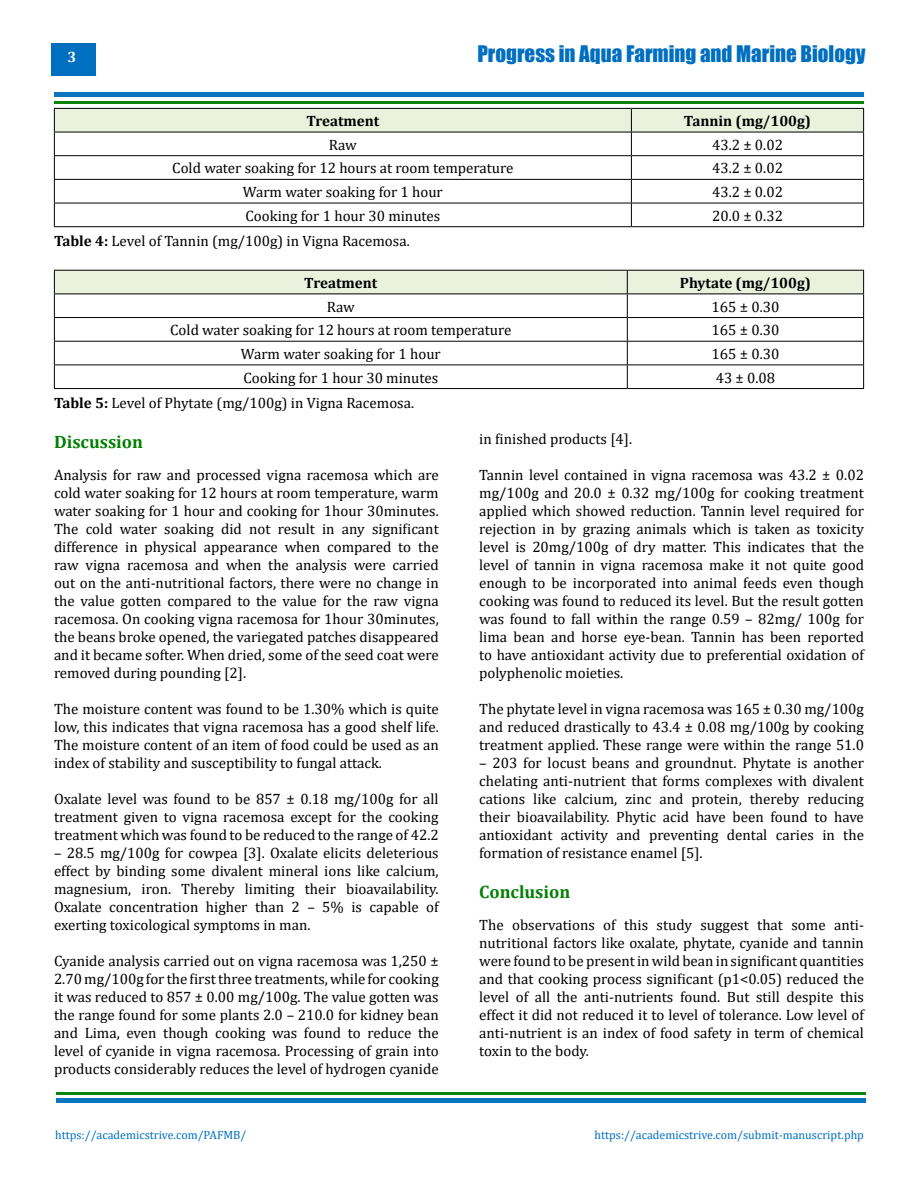
<style>
.page{position:relative;width:918px;height:1188px;background:#fff}
.page>*{position:absolute;margin:0;border:0;box-sizing:border-box;transform-origin:0 0}
.t1{font:21px "Impact";color:#006fc0}
.t2{font:700 18px "Cambria";color:#007f01}
.t3{font:15px/18px "Cambria";color:#000;text-align:justify}
.t4{font:700 15px "Cambria";color:#000}
.t5{font:700 15px "Cambria";color:#fff}
.t6{font:12px "Cambria";color:#006fc0}
.s1{font-weight:700}
</style>
<div class="page">
<div style="left:51px;top:43px;width:45px;height:33px;background:#006fc0"></div>
<div style="left:54px;top:92px;width:810px;height:5px;background:#0b75c2"></div>
<hr style="left:56px;top:1098px;width:810px;height:4px;background:#0b75c2">
<hr style="left:54px;top:101px;width:810px;height:2px;background:#007f01">
<hr style="left:56px;top:1092px;width:810px;height:2px;background:#007f01">
<svg style="left:54px;top:108px;width:810px;height:118px"></svg>
<hr style="left:54px;top:226px;width:577px;height:1px;background:#000">
<hr style="left:631px;top:226px;width:233px;height:1px;background:#000">
<svg style="left:54px;top:270px;width:810px;height:118px"></svg>
<hr style="left:54px;top:388px;width:573px;height:1px;background:#000">
<hr style="left:627px;top:388px;width:237px;height:1px;background:#000">
<p class="t5" style="left:68px;top:47px;width:10px">3</p>
<h1 class="t1" style="left:477px;top:37px;width:389px">Progress in Aqua Farming and Marine Biology</h1>
<p class="t4" style="left:306px;top:110px;width:75px">Treatment</p>
<p class="t4" style="left:684px;top:110px;width:129px">Tannin (mg/100g)</p>
<p class="t3" style="left:329px;top:136px;width:29px">Raw</p>
<p class="t3" style="left:712px;top:136px;width:72px">43.2 ± 0.02</p>
<p class="t3" style="left:172px;top:159px;width:343px">Cold water soaking for 12 hours at room temperature</p>
<p class="t3" style="left:712px;top:159px;width:72px">43.2 ± 0.02</p>
<p class="t3" style="left:243px;top:183px;width:201px">Warm water soaking for 1 hour</p>
<p class="t3" style="left:712px;top:183px;width:72px">43.2 ± 0.02</p>
<p class="t3" style="left:245px;top:207px;width:196px">Cooking for 1 hour 30 minutes</p>
<p class="t3" style="left:712px;top:207px;width:72px">20.0 ± 0.32</p>
<p class="t3" style="left:54px;top:232px;width:357px"><span class="s1">Table 4:</span> Level of Tannin (mg/100g) in Vigna Racemosa.</p>
<p class="t4" style="left:304px;top:272px;width:75px">Treatment</p>
<p class="t4" style="left:680px;top:272px;width:133px">Phytate (mg/100g)</p>
<p class="t3" style="left:327px;top:297px;width:29px">Raw</p>
<p class="t3" style="left:712px;top:297px;width:69px">165 ± 0.30</p>
<p class="t3" style="left:170px;top:321px;width:343px">Cold water soaking for 12 hours at room temperature</p>
<p class="t3" style="left:712px;top:321px;width:69px">165 ± 0.30</p>
<p class="t3" style="left:241px;top:345px;width:201px">Warm water soaking for 1 hour</p>
<p class="t3" style="left:712px;top:345px;width:69px">165 ± 0.30</p>
<p class="t3" style="left:243px;top:368px;width:196px">Cooking for 1 hour 30 minutes</p>
<p class="t3" style="left:716px;top:368px;width:61px">43 ± 0.08</p>
<p class="t3" style="left:54px;top:394px;width:362px"><span class="s1">Table 5:</span> Level of Phytate (mg/100g) in Vigna Racemosa.</p>
<p class="t2" style="left:54px;top:429px;width:91px">Discussion</p>
<p class="t3" style="left:54px;top:465px;width:386px">Analysis for raw and processed vigna racemosa which are cold water soaking for 12 hours at room temperature, warm water soaking for 1 hour and cooking for 1hour 30minutes.<br>The cold water soaking did not result in any significant difference in physical appearance when compared to the raw vigna racemosa and when the analysis were carried out on the anti-nutritional factors, there were no change in the value gotten compared to the value for the raw vigna racemosa. On cooking vigna racemosa for 1hour 30minutes, the beans broke opened, the variegated patches disappeared and it became softer. When dried, some of the seed coat were removed during pounding [2].</p>
<p class="t3" style="left:54px;top:699px;width:386px">The moisture content was found to be 1.30% which is quite low, this indicates that vigna racemosa has a good shelf life.<br>The moisture content of an item of food could be used as an index of stability and susceptibility to fungal attack.</p>
<p class="t3" style="left:54px;top:789px;width:386px">Oxalate level was found to be 857 ± 0.18 mg/100g for all treatment given to vigna racemosa except for the cooking treatment which was found to be reduced to the range of 42.2</p>
<p class="t3" style="left:54px;top:843px;width:386px">– 28.5 mg/100g for cowpea [3]. Oxalate elicits deleterious effect by binding some divalent mineral ions like calcium, magnesium, iron. Thereby limiting their bioavailability.<br>Oxalate concentration higher than 2 – 5% is capable of exerting toxicological symptoms in man.</p>
<p class="t3" style="left:54px;top:951px;width:386px">Cyanide analysis carried out on vigna racemosa was 1,250 ± 2.70 mg/100g for the first three treatments, while for cooking it was reduced to 857 ± 0.00 mg/100g. The value gotten was the range found for some plants 2.0 – 210.0 for kidney bean and Lima, even though cooking was found to reduce the level of cyanide in vigna racemosa. Processing of grain into products considerably reduces the level of hydrogen cyanide</p>
<p class="t3" style="left:479px;top:429px;width:154px">in finished products [4].</p>
<p class="t3" style="left:479px;top:465px;width:386px">Tannin level contained in vigna racemosa was 43.2 ± 0.02 mg/100g and 20.0 ± 0.32 mg/100g for cooking treatment applied which showed reduction. Tannin level required for rejection in by grazing animals which is taken as toxicity level is 20mg/100g of dry matter. This indicates that the level of tannin in vigna racemosa make it not quite good enough to be incorporated into animal feeds even though cooking was found to reduced its level. But the result gotten was found to fall within the range 0.59 – 82mg/ 100g for lima bean and horse eye-bean. Tannin has been reported to have antioxidant activity due to preferential oxidation of polyphenolic moieties.</p>
<p class="t3" style="left:479px;top:699px;width:386px">The phytate level in vigna racemosa was 165 ± 0.30 mg/100g and reduced drastically to 43.4 ± 0.08 mg/100g by cooking treatment applied. These range were within the range 51.0</p>
<p class="t3" style="left:479px;top:753px;width:386px">– 203 for locust beans and groundnut. Phytate is another chelating anti-nutrient that forms complexes with divalent cations like calcium, zinc and protein, thereby reducing their bioavailability. Phytic acid have been found to have antioxidant activity and preventing dental caries in the formation of resistance enamel [5].</p>
<p class="t2" style="left:479px;top:879px;width:93px">Conclusion</p>
<p class="t3" style="left:479px;top:915px;width:386px">The observations of this study suggest that some anti&shy;nutritional factors like oxalate, phytate, cyanide and tannin were found to be present in wild bean in significant quantities and that cooking process significant (p1&lt;0.05) reduced the level of all the anti-nutrients found. But still despite this effect it did not reduced it to level of tolerance. Low level of anti-nutrient is an index of food safety in term of chemical toxin to the body.</p>
<p class="t6" style="left:55px;top:1128px;width:193px">https://academicstrive.com/PAFMB/</p>
<p class="t6" style="left:594px;top:1128px;width:271px">https://academicstrive.com/submit-manuscript.php</p>
</div>
